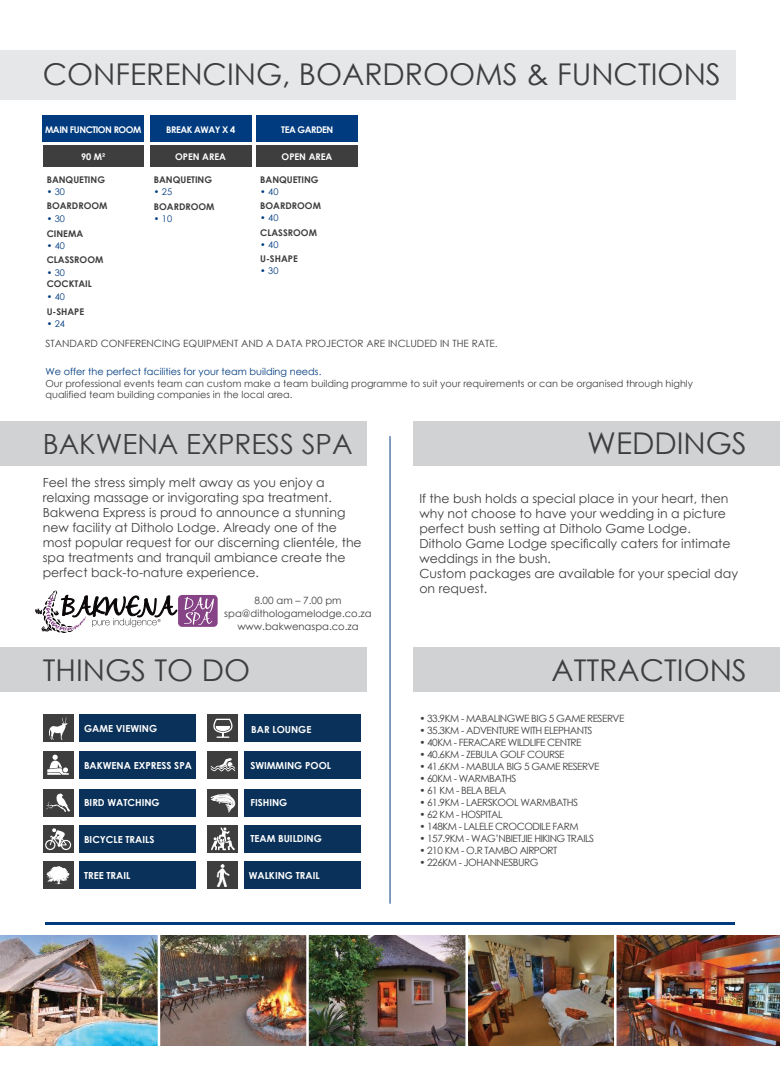
<style>
.page{position:relative;width:780px;height:1088px;background:#fff}
.page>*{position:absolute;margin:0;border:0;box-sizing:border-box;transform-origin:0 0}
.t1{font:30px "Century Gothic";color:#3e3e3f}
.t2{font:27.75px "Century Gothic";color:#3e3e3f}
.t3{font:12.5px/15px "Century Gothic";color:#3e3e3f}
.t4{font:10px/12px "Century Gothic";letter-spacing:-.05em;color:#3e3e3f}
.t5{font:10px/12.6px "Century Gothic";color:#3e3e3f;text-align:center}
.t6{font:9.75px/11.6px "Century Gothic";color:#3e3e3f}
.t7{font:700 9.75px "Century Gothic";color:#fff}
.t8{font:9.75px "Century Gothic";color:#013b7f}
.t9{font:700 9.25px "Century Gothic";color:#3e3e3f}
.t10{font:700 9.25px "Century Gothic";letter-spacing:-.05em;color:#fff}
.t11{font:9.25px "Century Gothic";color:#013b7f}
.t12{font:700 9.25px "Century Gothic";color:#fff}
</style>
<div class="page">
<div style="left:0;top:647px;width:366px;height:44px;background:#d1d2d4"></div>
<div style="left:414px;top:647px;width:366px;height:44px;background:#d1d2d4"></div>
<div style="left:0;top:421px;width:366px;height:45px;background:#d1d2d4"></div>
<div style="left:414px;top:421px;width:366px;height:45px;background:#d1d2d4"></div>
<img style="left:0;top:936px;width:780px;height:110px">
<img style="left:160px;top:936px;width:146px;height:110px">
<img style="left:309px;top:936px;width:156px;height:110px">
<img style="left:468px;top:936px;width:146px;height:110px">
<img style="left:616px;top:936px;width:146px;height:110px">
<hr style="left:306px;top:928px;width:3px;height:133px;background:#fff">
<hr style="left:465px;top:928px;width:3px;height:133px;background:#fff">
<hr style="left:614px;top:928px;width:2px;height:133px;background:#fff">
<hr style="left:158px;top:928px;width:2px;height:133px;background:#fff">
<hr style="left:45px;top:922px;width:690px;height:3px;background:#013b7f">
<hr style="left:390px;top:436px;width:1px;height:468px;background:#013b7f">
<div style="left:43px;top:145px;width:100px;height:21px;background:#3e3e3f"></div>
<div style="left:42px;top:115px;width:102px;height:27px;background:#013b7f"></div>
<div style="left:256px;top:145px;width:101px;height:21px;background:#3e3e3f"></div>
<div style="left:256px;top:115px;width:101px;height:27px;background:#013b7f"></div>
<div style="left:150px;top:145px;width:101px;height:21px;background:#3e3e3f"></div>
<div style="left:150px;top:115px;width:101px;height:27px;background:#013b7f"></div>
<div style="left:244px;top:714px;width:116px;height:28px;background:#0a3159"></div>
<div style="left:244px;top:751px;width:116px;height:27px;background:#0a3159"></div>
<div style="left:244px;top:789px;width:116px;height:27px;background:#0a3159"></div>
<div style="left:207px;top:714px;width:31px;height:28px;background:#3e3e3f"></div>
<div style="left:207px;top:751px;width:31px;height:27px;background:#3e3e3f"></div>
<div style="left:207px;top:789px;width:31px;height:27px;background:#3e3e3f"></div>
<svg style="left:213px;top:719px;width:20px;height:19px"></svg>
<svg style="left:211px;top:758px;width:24px;height:13px"></svg>
<svg style="left:210px;top:793px;width:25px;height:19px"></svg>
<div style="left:244px;top:825px;width:116px;height:27px;background:#0a3159"></div>
<div style="left:207px;top:825px;width:31px;height:27px;background:#3e3e3f"></div>
<div style="left:79px;top:714px;width:117px;height:28px;background:#0a3159"></div>
<div style="left:79px;top:751px;width:117px;height:27px;background:#0a3159"></div>
<div style="left:79px;top:789px;width:117px;height:27px;background:#0a3159"></div>
<div style="left:79px;top:825px;width:117px;height:28px;background:#0a3159"></div>
<div style="left:43px;top:714px;width:30px;height:28px;background:#3e3e3f"></div>
<div style="left:43px;top:751px;width:30px;height:27px;background:#3e3e3f"></div>
<div style="left:43px;top:789px;width:30px;height:27px;background:#3e3e3f"></div>
<div style="left:43px;top:825px;width:30px;height:28px;background:#3e3e3f"></div>
<svg style="left:47px;top:755px;width:22px;height:20px"></svg>
<svg style="left:46px;top:793px;width:24px;height:19px"></svg>
<svg style="left:49px;top:717px;width:19px;height:23px"></svg>
<svg style="left:45px;top:828px;width:26px;height:22px"></svg>
<div style="left:79px;top:861px;width:117px;height:28px;background:#0a3159"></div>
<div style="left:43px;top:861px;width:30px;height:28px;background:#3e3e3f"></div>
<svg style="left:211px;top:827px;width:24px;height:23px"></svg>
<svg style="left:46px;top:866px;width:24px;height:18px"></svg>
<div style="left:244px;top:861px;width:116px;height:28px;background:#0a3159"></div>
<div style="left:207px;top:861px;width:31px;height:28px;background:#3e3e3f"></div>
<div style="left:0;top:51px;width:735px;height:49px;background:#e6e7e9"></div>
<img style="left:216px;top:864px;width:14px;height:22px">
<div style="left:178px;top:595px;width:40px;height:32px;background:#864385;border-radius:4px"></div>
<svg style="left:184px;top:597px;width:30px;height:28px"></svg>
<svg style="left:35px;top:590px;width:142px;height:43px"></svg>
<h1 class="t1" style="left:43px;top:62px;width:679px">CONFERENCING, BOARDROOMS &amp; FUNCTIONS</h1>
<p class="t10" style="left:45px;top:124px;width:98px">MAIN FUNCTION ROOM</p>
<p class="t10" style="left:81px;top:151px;width:26px">90 M²</p>
<p class="t10" style="left:166px;top:124px;width:70px">BREAK AWAY X 4</p>
<p class="t10" style="left:281px;top:124px;width:53px">TEA GARDEN</p>
<p class="t12" style="left:175px;top:151px;width:52px">OPEN AREA</p>
<p class="t12" style="left:281px;top:151px;width:52px">OPEN AREA</p>
<p class="t9" style="left:47px;top:174px;width:60px">BANQUETING</p>
<p class="t11" style="left:47px;top:188px;width:20px">ï 30</p>
<p class="t9" style="left:154px;top:174px;width:60px">BANQUETING</p>
<p class="t11" style="left:154px;top:188px;width:20px">ï 25</p>
<p class="t9" style="left:260px;top:174px;width:60px">BANQUETING</p>
<p class="t11" style="left:260px;top:188px;width:20px">ï 40</p>
<p class="t9" style="left:47px;top:201px;width:62px">BOARDROOM</p>
<p class="t11" style="left:47px;top:214px;width:20px">ï 30</p>
<p class="t9" style="left:154px;top:201px;width:62px">BOARDROOM</p>
<p class="t11" style="left:154px;top:215px;width:20px">ï 10</p>
<p class="t9" style="left:260px;top:200px;width:62px">BOARDROOM</p>
<p class="t11" style="left:260px;top:214px;width:20px">ï 40</p>
<p class="t9" style="left:47px;top:228px;width:38px">CINEMA</p>
<p class="t11" style="left:47px;top:242px;width:20px">ï 40</p>
<p class="t9" style="left:260px;top:227px;width:58px">CLASSROOM</p>
<p class="t11" style="left:260px;top:240px;width:20px">ï 40</p>
<p class="t9" style="left:47px;top:255px;width:58px">CLASSROOM</p>
<p class="t11" style="left:47px;top:268px;width:20px">ï 30</p>
<p class="t9" style="left:260px;top:253px;width:39px">U-SHAPE</p>
<p class="t11" style="left:260px;top:267px;width:20px">ï 30</p>
<p class="t9" style="left:47px;top:279px;width:47px">COCKTAIL</p>
<p class="t11" style="left:47px;top:292px;width:20px">ï 40</p>
<p class="t9" style="left:47px;top:306px;width:39px">U-SHAPE</p>
<p class="t11" style="left:47px;top:320px;width:20px">ï 24</p>
<p class="t5" style="left:45px;top:338px;width:453px">STANDARD CONFERENCING EQUIPMENT AND A DATA PROJECTOR ARE INCLUDED IN THE RATE.</p>
<p class="t8" style="left:45px;top:367px;width:277px">We offer the perfect facilities for your team building needs.</p>
<p class="t6" style="left:45px;top:378px;width:649px">Our professional events team can custom make a team building programme to suit your requirements or can be organised through highly qualified team building companies in the local area.</p>
<h2 class="t2" style="left:43px;top:433px;width:311px">BAKWENA EXPRESS SPA</h2>
<h1 class="t1" style="left:587px;top:431px;width:161px">WEDDINGS</h1>
<p class="t3" style="left:43px;top:475px;width:320px">Feel the stress simply melt away as you enjoy a relaxing massage or invigorating spa treatment.<br>Bakwena Express is proud to announce a stunning new facility at Ditholo Lodge. Already one of the most popular request for our discerning clientéle, the spa treatments and tranquil ambiance create the perfect back-to-nature experience.</p>
<p class="t5" style="left:224px;top:595px;width:149px">8.00 am – 7.00 pm spa@dithologamelodge.co.za</p>
<p class="t5" style="left:237px;top:620px;width:123px">www.bakwenaspa.co.za</p>
<p class="t3" style="left:419px;top:492px;width:320px">If the bush holds a special place in your heart, then why not choose to have your wedding in a picture perfect bush setting at Ditholo Game Lodge.<br>Ditholo Game Lodge specifically caters for intimate weddings in the bush.<br>Custom packages are available for your special day on request.</p>
<h1 class="t1" style="left:43px;top:657px;width:209px">THINGS TO DO</h1>
<h1 class="t1" style="left:551px;top:657px;width:197px">ATTRACTIONS</h1>
<p class="t7" style="left:84px;top:723px;width:75px">GAME VIEWING</p>
<p class="t7" style="left:84px;top:760px;width:109px">BAKWENA EXPRESS SPA</p>
<p class="t7" style="left:84px;top:797px;width:77px">BIRD WATCHING</p>
<p class="t7" style="left:84px;top:834px;width:72px">BICYCLE TRAILS</p>
<p class="t7" style="left:84px;top:869px;width:48px">TREE TRAIL</p>
<p class="t7" style="left:249px;top:869px;width:72px">WALKING TRAIL</p>
<p class="t7" style="left:251px;top:724px;width:62px">BAR LOUNGE</p>
<p class="t7" style="left:250px;top:760px;width:82px">SWIMMING POOL</p>
<p class="t7" style="left:250px;top:797px;width:39px">FISHING</p>
<p class="t7" style="left:250px;top:833px;width:73px">TEAM BUILDING</p>
<p class="t4" style="left:419px;top:713px;width:206px">ï 33.9KM - MABALINGWE BIG 5 GAME RESERVE ï 35.3KM - ADVENTURE WITH ELEPHANTS<br>ï 40KM - FERACARE WILDLIFE CENTRE<br>ï 40.6KM - ZEBULA GOLF COURSE<br>ï 41.6KM - MABULA BIG 5 GAME RESERVE<br>ï 60KM - WARMBATHS<br>ï 61 KM - BELA BELA<br>ï 61.9KM - LAERSKOOL WARMBATHS<br>ï 62 KM - HOSPITAL<br>ï 148KM - LALELE CROCODILE FARM<br>ï 157.9KM - WAG’NBIETJIE HIKING TRAILS<br>ï 210 KM - O.R TAMBO AIRPORT<br>ï 226KM - JOHANNESBURG</p>
</div>
